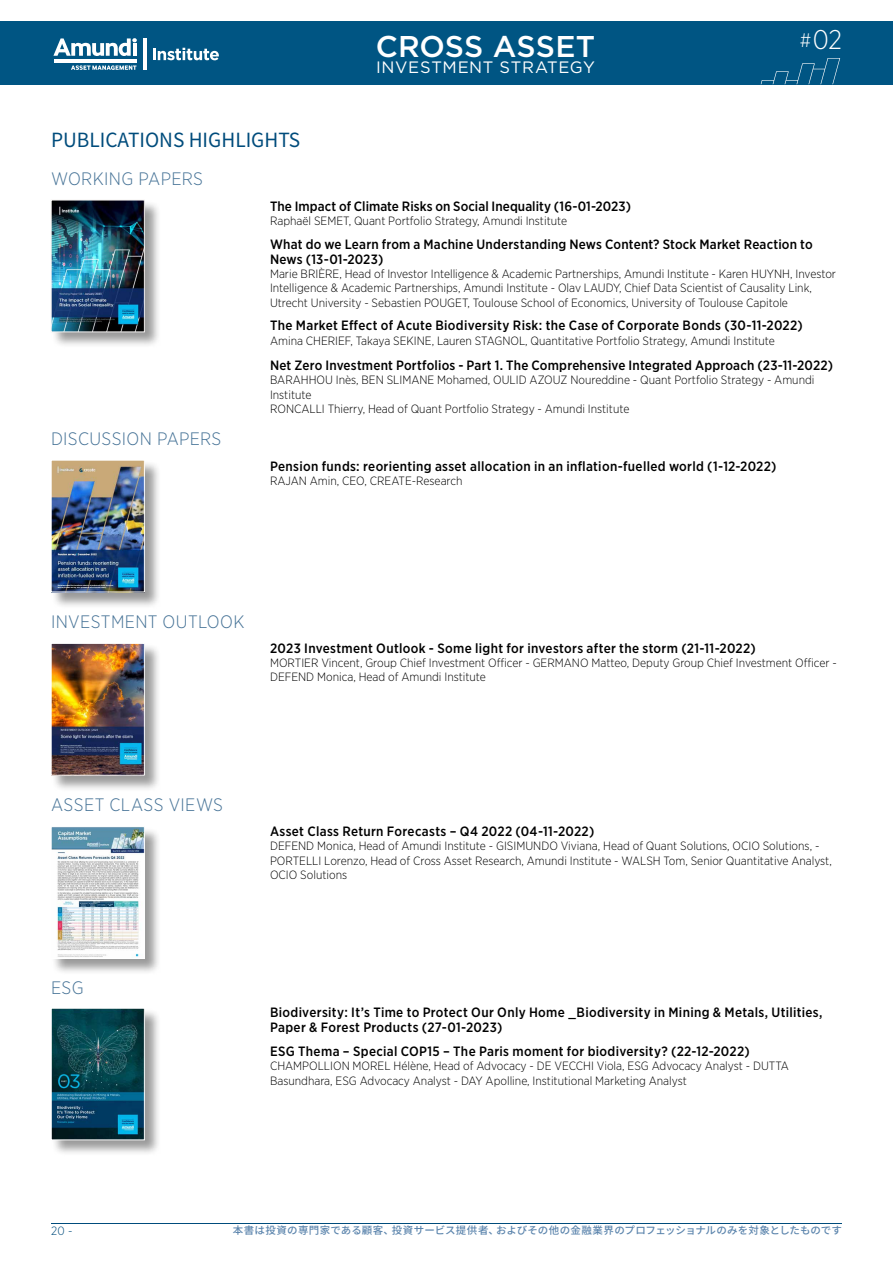
<style>
.page{position:relative;width:893px;height:1263px;background:#fff}
.page>*{position:absolute;margin:0;border:0;box-sizing:border-box;transform-origin:0 0}
.t1{font:500 30px "Gotham";letter-spacing:.005em;color:#fff}
.t2{font:300 27px "Gotham Narrow";color:#fff}
.t3{font:19.5px "Noto Sans CJ Kjp";color:#004c7c}
.t4{font:300 18px "Gotham Narrow";letter-spacing:.02em;color:#457296}
.t5{font:16.5px "Gotham";letter-spacing:.035em;color:#fff}
.t6{font:500 13.5px/15px "Gotham Narrow";letter-spacing:.02em;color:#000}
.t7{font:300 12px/14.4px "Gotham Narrow";color:#000}
.t8{font:300 12px "Gotham Narrow";color:#004c7c}
.t9{font:500 10.35px "Noto Sans CJ Kjp";letter-spacing:.015em;color:#5c85ad}
.s1{font-size:19.5px}
</style>
<div class="page">
<hr style="left:51px;top:1222px;width:791px;height:1px;background:#004c7c">
<div style="left:0;top:21px;width:893px;height:64px;background:#005583"></div>
<svg style="left:53px;top:38px;width:84px;height:18px"></svg>
<hr style="left:54px;top:59px;width:82px;height:3px;background:#fff">
<svg style="left:71px;top:65px;width:65px;height:5px"></svg>
<hr style="left:143px;top:38px;width:3px;height:32px;background:#fff">
<svg style="left:153px;top:48px;width:66px;height:12px"></svg>
<svg style="left:761px;top:58px;width:79px;height:26px"></svg>
<div style="left:51px;top:200px;width:110px;height:149px;background:#000;opacity:.4"></div>
<img style="left:53px;top:202px;width:90px;height:128px">
<div style="left:51px;top:200px;width:94px;height:132px;border:1px solid #f5f2f1"></div>
<div style="left:51px;top:460px;width:110px;height:149px;background:#000;opacity:.4"></div>
<img style="left:53px;top:462px;width:90px;height:128px">
<div style="left:51px;top:460px;width:94px;height:132px;border:1px solid #fff"></div>
<div style="left:51px;top:643px;width:110px;height:149px;background:#000;opacity:.4"></div>
<img style="left:53px;top:645px;width:90px;height:128px">
<div style="left:51px;top:643px;width:94px;height:132px;border:1px solid #fff"></div>
<div style="left:51px;top:827px;width:110px;height:148px;background:#000;opacity:.4"></div>
<img style="left:53px;top:828px;width:90px;height:129px">
<div style="left:51px;top:826px;width:94px;height:133px;border:1px solid #fff"></div>
<div style="left:51px;top:1008px;width:110px;height:148px;background:#000;opacity:.4"></div>
<img style="left:53px;top:1010px;width:90px;height:128px">
<div style="left:51px;top:1008px;width:94px;height:132px;border:1px solid #fff"></div>
<h1 class="t1" style="left:376px;top:27px;width:221px">CROSS ASSET</h1>
<h2 class="t2" style="left:800px;top:23px;width:44px"><span class="s1">#</span> 02</h2>
<h3 class="t5" style="left:376px;top:57px;width:220px">INVESTMENT STRATEGY</h3>
<h3 class="t3" style="left:51px;top:129px;width:251px">PUBLICATIONS HIGHLIGHTS</h3>
<h3 class="t4" style="left:51px;top:167px;width:153px">WORKING PAPERS</h3>
<p class="t6" style="left:270px;top:198px;width:363px">The Impact of Climate Risks on Social Inequality (16-01-2023)</p>
<p class="t7" style="left:270px;top:213px;width:299px">Raphaël SEMET, Quant Portfolio Strategy, Amundi Institute</p>
<p class="t6" style="left:270px;top:236px;width:544px">What do we Learn from a Machine Understanding News Content? Stock Market Reaction to<br>News (13-01-2023)</p>
<p class="t7" style="left:270px;top:266px;width:567px">Marie BRIÈRE, Head of Investor Intelligence &amp; Academic Partnerships, Amundi Institute - Karen HUYNH, Investor<br>Intelligence &amp; Academic Partnerships, Amundi Institute - Olav LAUDY, Chief Data Scientist of Causality Link,<br>Utrecht University - Sebastien POUGET, Toulouse School of Economics, University of Toulouse Capitole</p>
<p class="t6" style="left:270px;top:318px;width:534px">The Market Effect of Acute Biodiversity Risk: the Case of Corporate Bonds (30-11-2022)</p>
<p class="t7" style="left:270px;top:334px;width:506px">Amina CHERIEF, Takaya SEKINE, Lauren STAGNOL, Quantitative Portfolio Strategy, Amundi Institute</p>
<p class="t6" style="left:270px;top:358px;width:564px">Net Zero Investment Portfolios - Part 1. The Comprehensive Integrated Approach (23-11-2022)</p>
<p class="t7" style="left:270px;top:373px;width:546px">BARAHHOU Inès, BEN SLIMANE Mohamed, OULID AZOUZ Noureddine - Quant Portfolio Strategy - Amundi<br>Institute<br>RONCALLI Thierry, Head of Quant Portfolio Strategy - Amundi Institute</p>
<h3 class="t4" style="left:51px;top:427px;width:172px">DISCUSSION PAPERS</h3>
<p class="t6" style="left:270px;top:458px;width:508px">Pension funds: reorienting asset allocation in an inflation-fuelled world (1-12-2022)</p>
<p class="t7" style="left:270px;top:473px;width:194px">RAJAN Amin, CEO, CREATE-Research</p>
<h3 class="t4" style="left:51px;top:610px;width:195px">INVESTMENT OUTLOOK</h3>
<p class="t6" style="left:270px;top:640px;width:487px">2023 Investment Outlook - Some light for investors after the storm (21-11-2022)</p>
<p class="t7" style="left:270px;top:655px;width:568px">MORTIER Vincent, Group Chief Investment Officer - GERMANO Matteo, Deputy Group Chief Investment Officer -<br>DEFEND Monica, Head of Amundi Institute</p>
<h3 class="t4" style="left:51px;top:794px;width:174px">ASSET CLASS VIEWS</h3>
<h3 class="t4" style="left:51px;top:977px;width:34px">ESG</h3>
<p class="t6" style="left:270px;top:823px;width:326px">Asset Class Return Forecasts – Q4 2022 (04-11-2022)</p>
<p class="t7" style="left:270px;top:839px;width:563px">DEFEND Monica, Head of Amundi Institute - GISIMUNDO Viviana, Head of Quant Solutions, OCIO Solutions, -<br>PORTELLI Lorenzo, Head of Cross Asset Research, Amundi Institute - WALSH Tom, Senior Quantitative Analyst,<br>OCIO Solutions</p>
<p class="t6" style="left:270px;top:1005px;width:554px">Biodiversity: It’s Time to Protect Our Only Home _Biodiversity in Mining &amp; Metals, Utilities,<br>Paper &amp; Forest Products (27-01-2023)</p>
<p class="t6" style="left:270px;top:1043px;width:481px">ESG Thema – Special COP15 – The Paris moment for biodiversity? (22-12-2022)</p>
<p class="t7" style="left:270px;top:1058px;width:520px">CHAMPOLLION MOREL Hélène, Head of Advocacy - DE VECCHI Viola, ESG Advocacy Analyst - DUTTA<br>Basundhara, ESG Advocacy Analyst - DAY Apolline, Institutional Marketing Analyst</p>
<p class="t8" style="left:51px;top:1224px;width:23px">20 -</p>
<p class="t9" style="left:233px;top:1224px;width:610px">本書は投資の専門家である顧客、投資サービス提供者、およびその他の金融業界のプロフェッショナルのみを対象としたものです</p>
</div>
